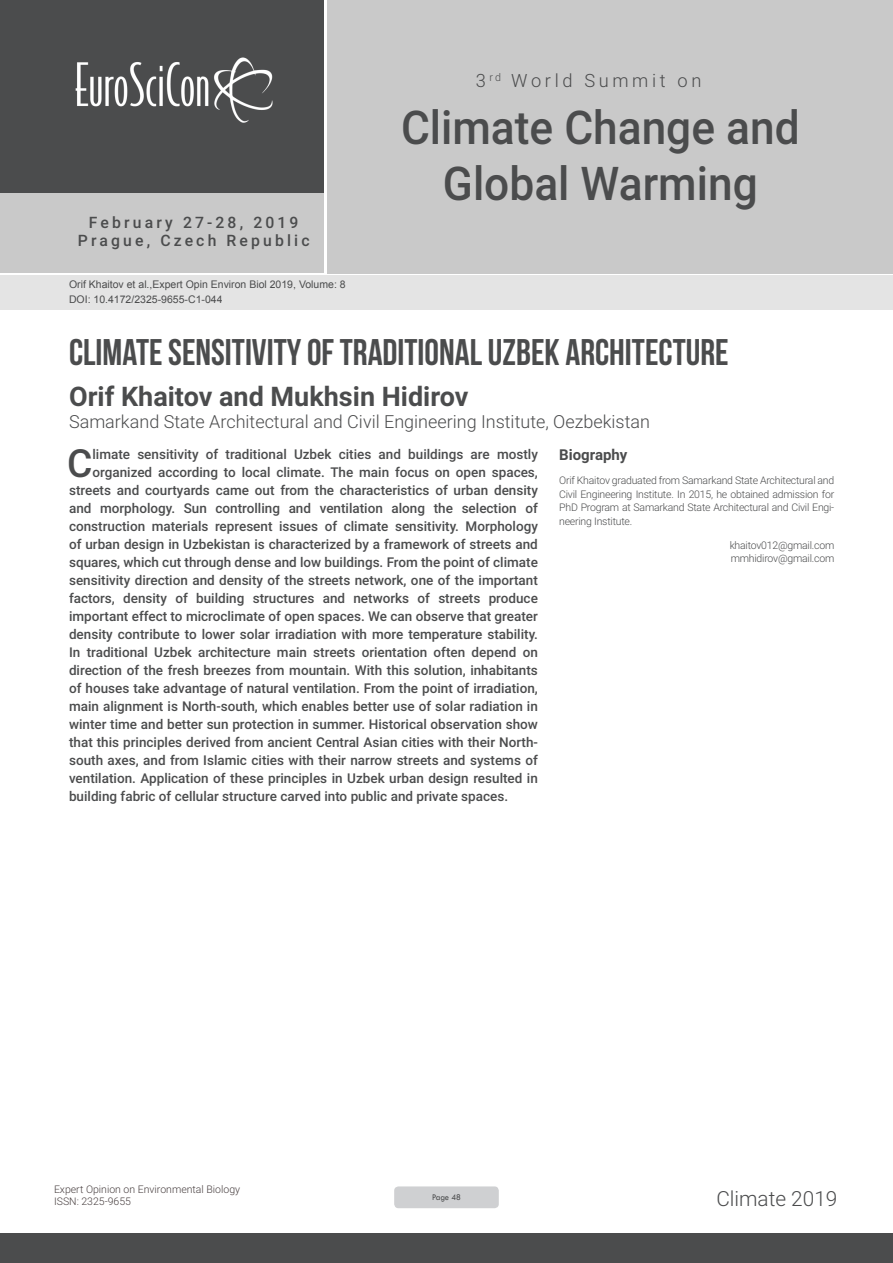
<style>
.page{position:relative;width:893px;height:1263px;background:#fff}
.page>*{position:absolute;margin:0;border:0;box-sizing:border-box;transform-origin:0 0}
.t1{font:500 46.5px/55.8px "Roboto";color:#4b4c4d;text-align:center;scale:.95 1}
.Abstract{font:500 38.85px "Roboto";color:#4b4c4d}
.t2{font:37.05px "Bebas Neue";color:#4b4c4d}
.t3{font:700 27px "Roboto";color:#4b4c4d}
.t4{font:300 20.85px "Roboto";color:#4b4c4d}
.t5{font:300 18.3px "Roboto";letter-spacing:.2em;color:#4b4c4d}
.t6{font:300 18px "Roboto";color:#4b4c4d}
.t7{font:500 15.75px/18.9px "Roboto";letter-spacing:.2em;color:#4b4c4d;text-align:center}
.Bio_Heading{font:700 15px "Roboto";color:#4b4c4d}
.Abstract-2{font:500 13.5px "Roboto";color:#4b4c4d}
.Biography{font:300 10.5px/13.5px "Roboto";letter-spacing:-.02em;color:#4b4c4d;text-align:justify}
.t8{font:10.5px "Arial";color:#4b4c4d}
.t9{font:300 10.5px/12.6px "Roboto";color:#494041}
.t10{font:9px "Tw Cen";letter-spacing:-.02em;color:#4b4c4d;scale:.95 1}
</style>
<div class="page">
<div style="left:0;top:0;width:323px;height:193px;background:#4b4c4d"></div>
<div style="left:1px;top:193px;width:323px;height:80px;background:#c9c9c9"></div>
<div style="left:327px;top:0;width:566px;height:273px;background:#c9c9c9"></div>
<img style="left:75px;top:57px;width:198px;height:66px">
<div style="left:0;top:1233px;width:893px;height:30px;background:#4b4c4d"></div>
<div style="left:1px;top:275px;width:892px;height:35px;background:#e4e4e4"></div>
<div style="left:394px;top:1186px;width:105px;height:22px;background:#cfd0d2;border-radius:4px"></div>
<p class="t7" style="left:78px;top:212px;width:233px">February 27-28, 2019<br>Prague, Czech Republic</p>
<p class="t8" style="left:69px;top:278px;width:278px">Orif Khaitov et al.,Expert Opin Environ Biol 2019, Volume: 8</p>
<p class="t8" style="left:69px;top:292px;width:155px">DOI: 10.4172/2325-9655-C1-044</p>
<h3 class="t5" style="left:476px;top:68px;width:227px">3 <sup>rd</sup> World Summit on</h3>
<h1 class="t1" style="left:401px;top:98px;width:421px">Climate Change and<br>Global Warming</h1>
<p class="t2" style="left:69px;top:331px;width:661px">CLIMATE SENSITIVITY OF TRADITIONAL UZBEK ARCHITECTURE</p>
<p class="t3" style="left:69px;top:377px;width:401px">Orif Khaitov and Mukhsin Hidirov</p>
<p class="t6" style="left:69px;top:409px;width:582px">Samarkand State Architectural and Civil Engineering Institute, Oezbekistan</p>
<p class="Abstract" style="left:67px;top:436px;width:27px">C</p>
<p class="Abstract-2" style="left:92px;top:445px;width:447px">limate sensitivity of traditional Uzbek cities and buildings are mostly</p>
<p class="Abstract-2" style="left:92px;top:463px;width:447px">organized according to local climate. The main focus on open spaces,</p>
<p class="Abstract-2" style="left:69px;top:481px;width:470px">streets and courtyards came out from the characteristics of urban density</p>
<p class="Abstract-2" style="left:69px;top:499px;width:470px">and morphology. Sun controlling and ventilation along the selection of</p>
<p class="Abstract-2" style="left:69px;top:517px;width:470px">construction materials represent issues of climate sensitivity. Morphology</p>
<p class="Abstract-2" style="left:69px;top:535px;width:470px">of urban design in Uzbekistan is characterized by a framework of streets and</p>
<p class="Abstract-2" style="left:69px;top:553px;width:470px">squares, which cut through dense and low buildings. From the point of climate</p>
<p class="Abstract-2" style="left:69px;top:571px;width:470px">sensitivity direction and density of the streets network, one of the important</p>
<p class="Abstract-2" style="left:69px;top:589px;width:470px">factors, density of building structures and networks of streets produce</p>
<p class="Abstract-2" style="left:69px;top:607px;width:470px">important effect to microclimate of open spaces. We can observe that greater</p>
<p class="Abstract-2" style="left:69px;top:625px;width:470px">density contribute to lower solar irradiation with more temperature stability.</p>
<p class="Abstract-2" style="left:69px;top:643px;width:470px">In traditional Uzbek architecture main streets orientation often depend on</p>
<p class="Abstract-2" style="left:69px;top:661px;width:470px">direction of the fresh breezes from mountain. With this solution, inhabitants</p>
<p class="Abstract-2" style="left:69px;top:679px;width:470px">of houses take advantage of natural ventilation. From the point of irradiation,</p>
<p class="Abstract-2" style="left:69px;top:697px;width:470px">main alignment is North-south, which enables better use of solar radiation in</p>
<p class="Abstract-2" style="left:69px;top:715px;width:470px">winter time and better sun protection in summer. Historical observation show</p>
<p class="Abstract-2" style="left:69px;top:733px;width:470px">that this principles derived from ancient Central Asian cities with their North-</p>
<p class="Abstract-2" style="left:69px;top:751px;width:470px">south axes, and from Islamic cities with their narrow streets and systems of</p>
<p class="Abstract-2" style="left:69px;top:769px;width:470px">ventilation. Application of these principles in Uzbek urban design resulted in</p>
<p class="Abstract-2" style="left:69px;top:787px;width:441px">building fabric of cellular structure carved into public and private spaces.</p>
<p class="Bio_Heading" style="left:559px;top:444px;width:70px">Biography</p>
<p class="Biography" style="left:559px;top:473px;width:277px">Orif Khaitov graduated from Samarkand State Architectural and Civil Engineering Institute. In 2015, he obtained admission for PhD Program at Samarkand State Architectural and Civil Engi&shy;neering Institute.</p>
<p class="Biography" style="left:730px;top:538px;width:106px">khaitov012@gmail.com</p>
<p class="Biography" style="left:731px;top:551px;width:105px">mmhidirov@gmail.com</p>
<p class="t9" style="left:54px;top:1182px;width:188px">Expert Opinion on Environmental Biology<br>ISSN: 2325-9655</p>
<p class="t10" style="left:432px;top:1192px;width:32px">Page 48</p>
<h3 class="t4" style="left:716px;top:1184px;width:123px">Climate 2019</h3>
</div>
